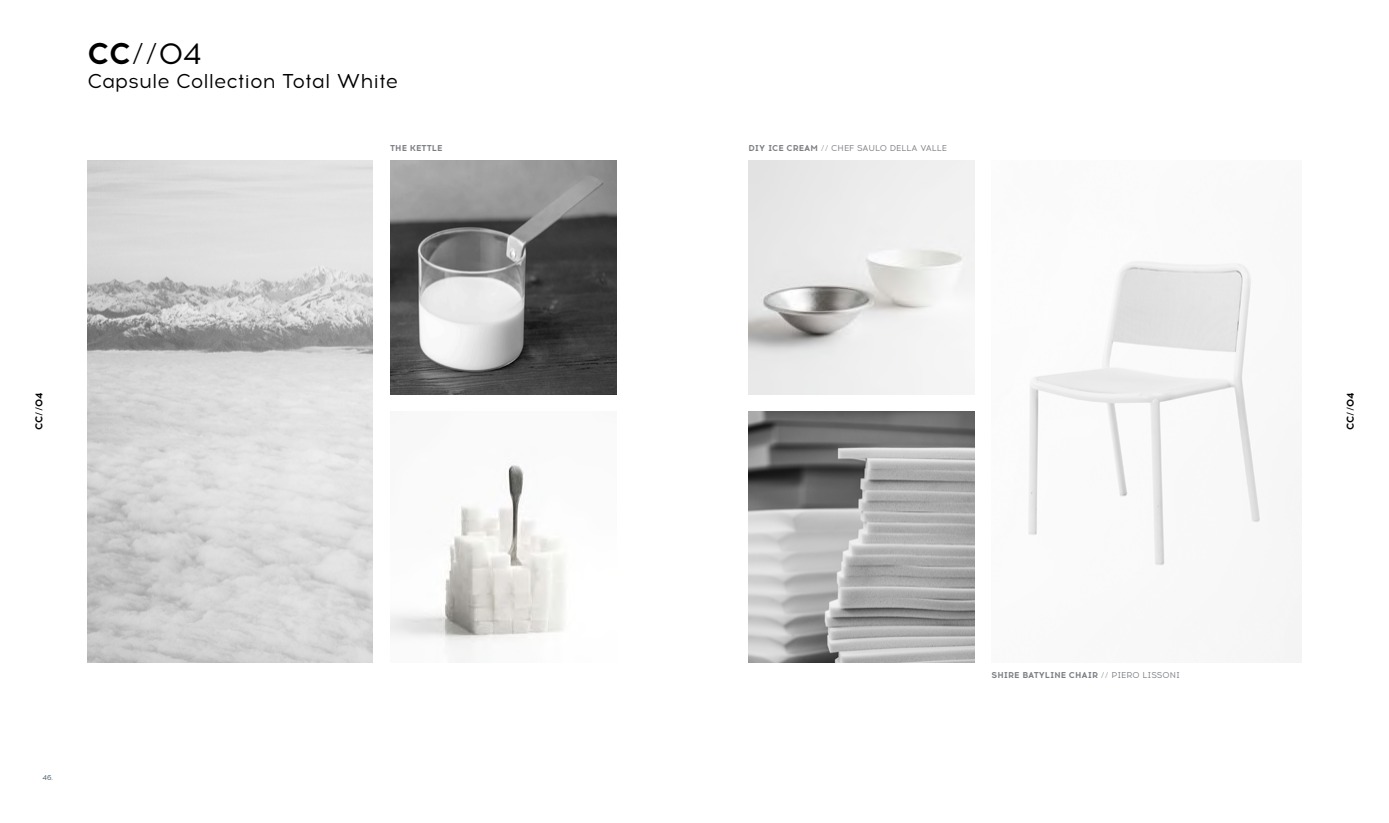
<style>
.page{position:relative;width:1389px;height:823px;background:#fff}
.page>*{position:absolute;margin:0;border:0;box-sizing:border-box;transform-origin:0 0}
.t1{font:30px "Acrom";color:#000}
.t2{font:20px "Acrom";color:#000}
.t3{font:700 10px "Acrom";color:#000}
.t4{font:700 8.5px "Acrom";color:#7b7d82}
.t5{font:8.5px "Acrom";color:#7b7d82}
.t6{font:7.2px "Acrom";color:#425764}
.s1{font-weight:700}
.s2{font-weight:400}
</style>
<div class="page">
<img style="left:87px;top:160px;width:286px;height:502px">
<img style="left:390px;top:459px;width:175px;height:203px">
<img style="left:390px;top:160px;width:226px;height:234px">
<img style="left:1028px;top:261px;width:274px;height:401px">
<img style="left:748px;top:160px;width:226px;height:234px">
<img style="left:748px;top:411px;width:226px;height:251px">
<h1 class="t1" style="left:87px;top:34px;width:116px"><span class="s1">CC</span>//04</h1>
<h2 class="t2" style="left:87px;top:68px;width:312px">Capsule Collection Total White</h2>
<p class="t4" style="left:390px;top:142px;width:54px">THE KETTLE</p>
<p class="t3" style="left:32px;top:430px;width:39px;rotate:-90deg">CC//04</p>
<p class="t6" style="left:43px;top:772px;width:12px">46.</p>
<p class="t5" style="left:748px;top:143px;width:200px"><span class="s1">DIY ICE CREAM</span> // CHEF SAULO DELLA VALLE</p>
<p class="t4" style="left:992px;top:669px;width:190px">SHIRE BATYLINE CHAIR <span class="s2">// PIERO LISSONI</span></p>
<p class="t3" style="left:1343px;top:430px;width:39px;rotate:-90deg">CC//04</p>
</div>
